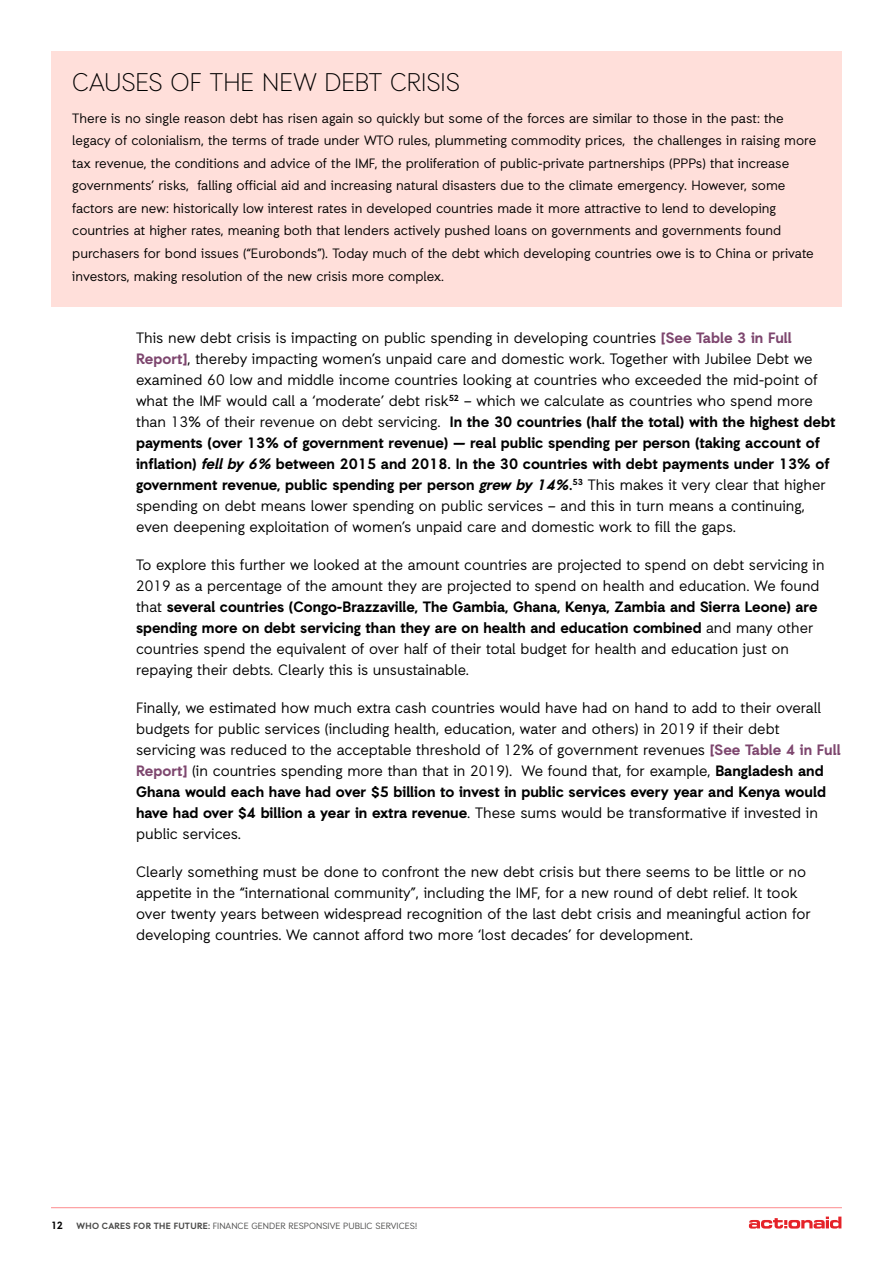
<style>
.page{position:relative;width:893px;height:1263px;background:#fff}
.page>*{position:absolute;margin:0;border:0;box-sizing:border-box;transform-origin:0 0}
.t1{font:300 25.5px "Auxilia";letter-spacing:-.005em;color:#000}
.t2{font:15px/21px "Auxilia";color:#000}
.t3{font:13.5px/22.6px "Auxilia";color:#000}
.t4{font:700 10.5px "Auxilia";color:#000}
.t5{font:9px "Auxilia";color:#4a4a49}
.s1{font-weight:700;color:#7d466e}
.s2{font-weight:700}
.s3{font-weight:700;font-style:italic}
</style>
<div class="page">
<div style="left:51px;top:51px;width:791px;height:255px;background:#ffdfda"></div>
<svg style="left:749px;top:1216px;width:92px;height:12px"></svg>
<hr style="left:51px;top:1207px;width:791px;height:1px;background:#fd8b8e">
<h1 class="t1" style="left:72px;top:67px;width:389px">CAUSES OF THE NEW DEBT CRISIS</h1>
<p class="t3" style="left:72px;top:106px;width:745px">There is no single reason debt has risen again so quickly but some of the forces are similar to those in the past: the legacy of colonialism, the terms of trade under WTO rules, plummeting commodity prices, the challenges in raising more tax revenue, the conditions and advice of the IMF, the proliferation of public-private partnerships (PPPs) that increase governments’ risks, falling official aid and increasing natural disasters due to the climate emergency. However, some factors are new: historically low interest rates in developed countries made it more attractive to lend to developing countries at higher rates, meaning both that lenders actively pushed loans on governments and governments found purchasers for bond issues (“Eurobonds”). Today much of the debt which developing countries owe is to China or private investors, making resolution of the new crisis more complex.</p>
<p class="t2" style="left:136px;top:327px;width:701px">This new debt crisis is impacting on public spending in developing countries <span class="s1">[See Table 3 in Full Report]</span>, thereby impacting women’s unpaid care and domestic work. Together with Jubilee Debt we examined 60 low and middle income countries looking at countries who exceeded the mid-point of what the IMF would call a ‘moderate’ debt risk<sup>52</sup> – which we calculate as countries who spend more than 13% of their revenue on debt servicing. <span class="s2">In the 30 countries (half the total) with the highest debt payments (over 13% of government revenue) — real public spending per person (taking account of inflation)</span> <span class="s3">fell by 6%</span> <span class="s2">between 2015 and 2018. In the 30 countries with debt payments under 13% of government revenue, public spending per person</span> <span class="s3">grew by 14%</span><span class="s2">.</span><sup>53</sup> This makes it very clear that higher spending on debt means lower spending on public services – and this in turn means a continuing, even deepening exploitation of women’s unpaid care and domestic work to fill the gaps.</p>
<p class="t2" style="left:136px;top:554px;width:690px">To explore this further we looked at the amount countries are projected to spend on debt servicing in 2019 as a percentage of the amount they are projected to spend on health and education. We found that <span class="s2">several countries (Congo-Brazzaville, The Gambia, Ghana, Kenya, Zambia and Sierra Leone) are spending more on debt servicing than they are on health and education combined</span> and many other countries spend the equivalent of over half of their total budget for health and education just on repaying their debts. Clearly this is unsustainable.</p>
<p class="t2" style="left:136px;top:697px;width:706px">Finally, we estimated how much extra cash countries would have had on hand to add to their overall budgets for public services (including health, education, water and others) in 2019 if their debt servicing was reduced to the acceptable threshold of 12% of government revenues <span class="s1">[See Table 4 in Full Report]</span> (in countries spending more than that in 2019). We found that, for example, <span class="s2">Bangladesh and Ghana would each have had over $5 billion to invest in public services every year and Kenya would have had over $4 billion a year in extra revenue</span>. These sums would be transformative if invested in public services.</p>
<p class="t2" style="left:136px;top:861px;width:676px">Clearly something must be done to confront the new debt crisis but there seems to be little or no appetite in the “international community”, including the IMF, for a new round of debt relief. It took over twenty years between widespread recognition of the last debt crisis and meaningful action for developing countries. We cannot afford two more ‘lost decades’ for development.</p>
<p class="t4" style="left:51px;top:1219px;width:14px">12</p>
<p class="t5" style="left:77px;top:1220px;width:342px"><span class="s2">WHO CARES FOR THE FUTURE:</span> FINANCE GENDER RESPONSIVE PUBLIC SERVICES!</p>
</div>
